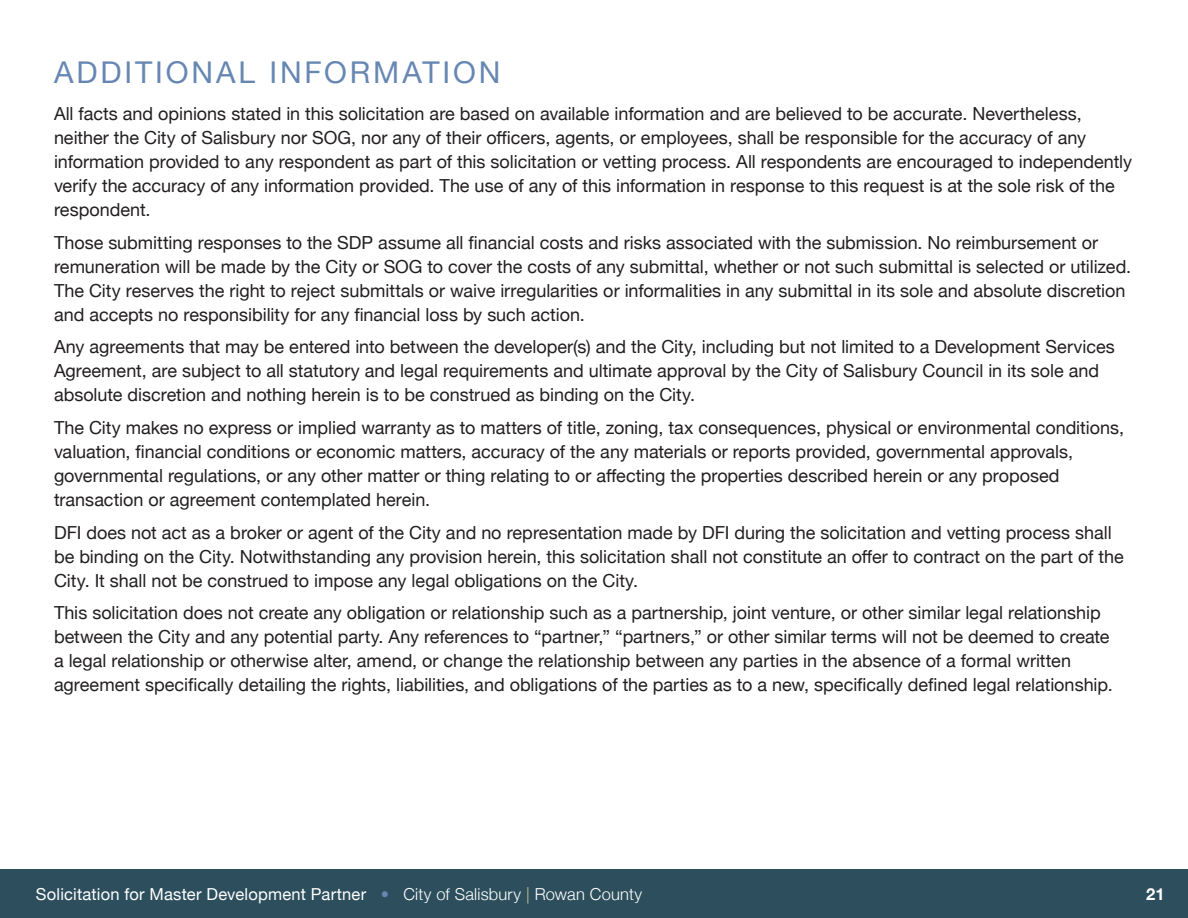
<style>
.page{position:relative;width:1188px;height:918px;background:#fff}
.page>*{position:absolute;margin:0;border:0;box-sizing:border-box;transform-origin:0 0}
.Header_1{font:30px "Helvetica Neue";letter-spacing:.095em;color:#6787b3}
.body{font:18px/24px "Helvetica Neue";color:#231f20}
.t1{font:16.5px "Helvetica Neue";letter-spacing:.01em;color:#fff}
.t2{font:700 16.5px "Helvetica Neue";color:#fff}
.s1{font-weight:300;color:#6787b3}
.s2{font-weight:300}
.s3{font-weight:300;color:#ccbf99}
</style>
<div class="page">
<div style="left:0;top:869px;width:1188px;height:49px;background:#2d4f5d"></div>
<p class="Header_1" style="left:54px;top:50px;width:448px">ADDITIONAL INFORMATION</p>
<p class="body" style="left:54px;top:103px;width:1080px">All facts and opinions stated in this solicitation are based on available information and are believed to be accurate. Nevertheless, neither the City of Salisbury nor SOG, nor any of their officers, agents, or employees, shall be responsible for the accuracy of any information provided to any respondent as part of this solicitation or vetting process. All respondents are encouraged to independently verify the accuracy of any information provided. The use of any of this information in response to this request is at the sole risk of the respondent.</p>
<p class="body" style="left:54px;top:231px;width:1079px">Those submitting responses to the SDP assume all financial costs and risks associated with the submission. No reimbursement or remuneration will be made by the City or SOG to cover the costs of any submittal, whether or not such submittal is selected or utilized.<br>The City reserves the right to reject submittals or waive irregularities or informalities in any submittal in its sole and absolute discretion and accepts no responsibility for any financial loss by such action.</p>
<p class="body" style="left:54px;top:336px;width:1062px">Any agreements that may be entered into between the developer(s) and the City, including but not limited to a Development Services<br>Agreement, are subject to all statutory and legal requirements and ultimate approval by the City of Salisbury Council in its sole and absolute discretion and nothing herein is to be construed as binding on the City.</p>
<p class="body" style="left:54px;top:417px;width:1072px">The City makes no express or implied warranty as to matters of title, zoning, tax consequences, physical or environmental conditions, valuation, financial conditions or economic matters, accuracy of the any materials or reports provided, governmental approvals, governmental regulations, or any other matter or thing relating to or affecting the properties described herein or any proposed transaction or agreement contemplated herein.</p>
<p class="body" style="left:54px;top:521px;width:1071px">DFI does not act as a broker or agent of the City and no representation made by DFI during the solicitation and vetting process shall be binding on the City. Notwithstanding any provision herein, this solicitation shall not constitute an offer to contract on the part of the<br>City. It shall not be construed to impose any legal obligations on the City.</p>
<p class="body" style="left:54px;top:602px;width:1060px">This solicitation does not create any obligation or relationship such as a partnership, joint venture, or other similar legal relationship between the City and any potential party. Any references to “partner,” “partners,” or other similar terms will not be deemed to create a legal relationship or otherwise alter, amend, or change the relationship between any parties in the absence of a formal written agreement specifically detailing the rights, liabilities, and obligations of the parties as to a new, specifically defined legal relationship.</p>
<p class="t1" style="left:36px;top:882px;width:608px">Solicitation for Master Development Partner <span class="s1">•</span> <span class="s2">City of Salisbury</span> <span class="s3">|</span> <span class="s2">Rowan County</span></p>
<p class="t2" style="left:1146px;top:881px;width:20px">21</p>
</div>
